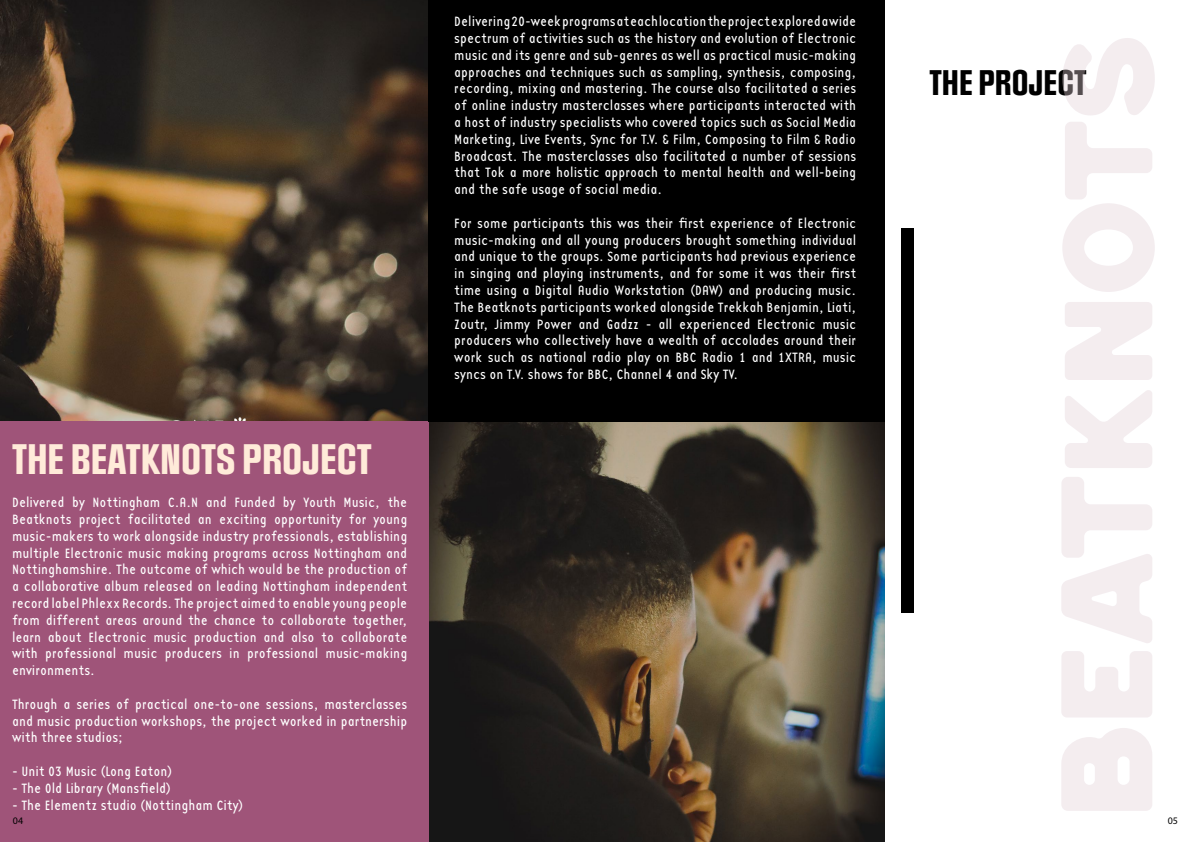
<style>
.page{position:relative;width:1191px;height:842px;background:#fff}
.page>*{position:absolute;margin:0;border:0;box-sizing:border-box;transform-origin:0 0}
.t1{font:700 36px "Social Gothic";color:#ffebd9}
.t2{font:700 30px "Social Gothic";color:#000}
.t3{font:14px/16.8px "Base 12 Sans OT";color:#fff;text-align:justify}
.t4{font:10px "Myriad Pro";color:#000}
</style>
<div class="page">
<img style="left:429px;top:421px;width:455px;height:421px">
<img style="left:0;top:0;width:429px;height:421px">
<div style="left:0;top:421px;width:429px;height:421px;background:#9f5479"></div>
<div style="left:429px;top:0;width:455px;height:421px;background:#000"></div>
<div style="left:901px;top:228px;width:13px;height:384px;background:#000"></div>
<h1 class="t1" style="left:12px;top:436px;width:361px">THE BEATKNOTS PROJECT</h1>
<p class="t3" style="left:12px;top:494px;width:397px">Delivered by Nottingham C.A.N and Funded by Youth Music, the Beatknots project facilitated an exciting opportunity for young music-makers to work alongside industry professionals, establishing multiple Electronic music making programs across Nottingham and Nottinghamshire. The outcome of which would be the production of a collaborative album released on leading Nottingham independent record label Phlexx Records. The project aimed to enable young people from different areas around the chance to collaborate together, learn about Electronic music production and also to collaborate with professional music producers in professional music-making environments.</p>
<p class="t3" style="left:12px;top:696px;width:397px">Through a series of practical one-to-one sessions, masterclasses and music production workshops, the project worked in partnership with three studios;</p>
<p class="t3" style="left:12px;top:763px;width:161px">- Unit 03 Music (Long Eaton)</p>
<p class="t3" style="left:12px;top:780px;width:160px">- The Old Library (Mansfield)</p>
<p class="t3" style="left:12px;top:796px;width:233px">- The Elementz studio (Nottingham City)</p>
<p class="t3" style="left:454px;top:13px;width:403px">Delivering 20-week programs at each location the project explored a wide spectrum of activities such as the history and evolution of Electronic music and its genre and sub-genres as well as practical music-making approaches and techniques such as sampling, synthesis, composing, recording, mixing and mastering. The course also facilitated a series of online industry masterclasses where participants interacted with a host of industry specialists who covered topics such as Social Media Marketing, Live Events, Sync for T.V. &amp; Film, Composing to Film &amp; Radio Broadcast. The masterclasses also facilitated a number of sessions that Tok a more holistic approach to mental health and well-being and the safe usage of social media.</p>
<p class="t3" style="left:454px;top:215px;width:403px">For some participants this was their first experience of Electronic music-making and all young producers brought something individual and unique to the groups. Some participants had previous experience in singing and playing instruments, and for some it was their first time using a Digital Audio Workstation (DAW) and producing music.<br>The Beatknots participants worked alongside Trekkah Benjamin, Liati, Zoutr, Jimmy Power and Gadzz - all experienced Electronic music producers who collectively have a wealth of accolades around their work such as national radio play on BBC Radio 1 and 1XTRA, music syncs on T.V. shows for BBC, Channel 4 and Sky TV.</p>
<h2 class="t2" style="left:929px;top:64px;width:159px">THE PROJECT</h2>
<p class="t4" style="left:13px;top:814px;width:12px">04</p>
<p class="t4" style="left:1167px;top:814px;width:12px">05</p>
</div>
